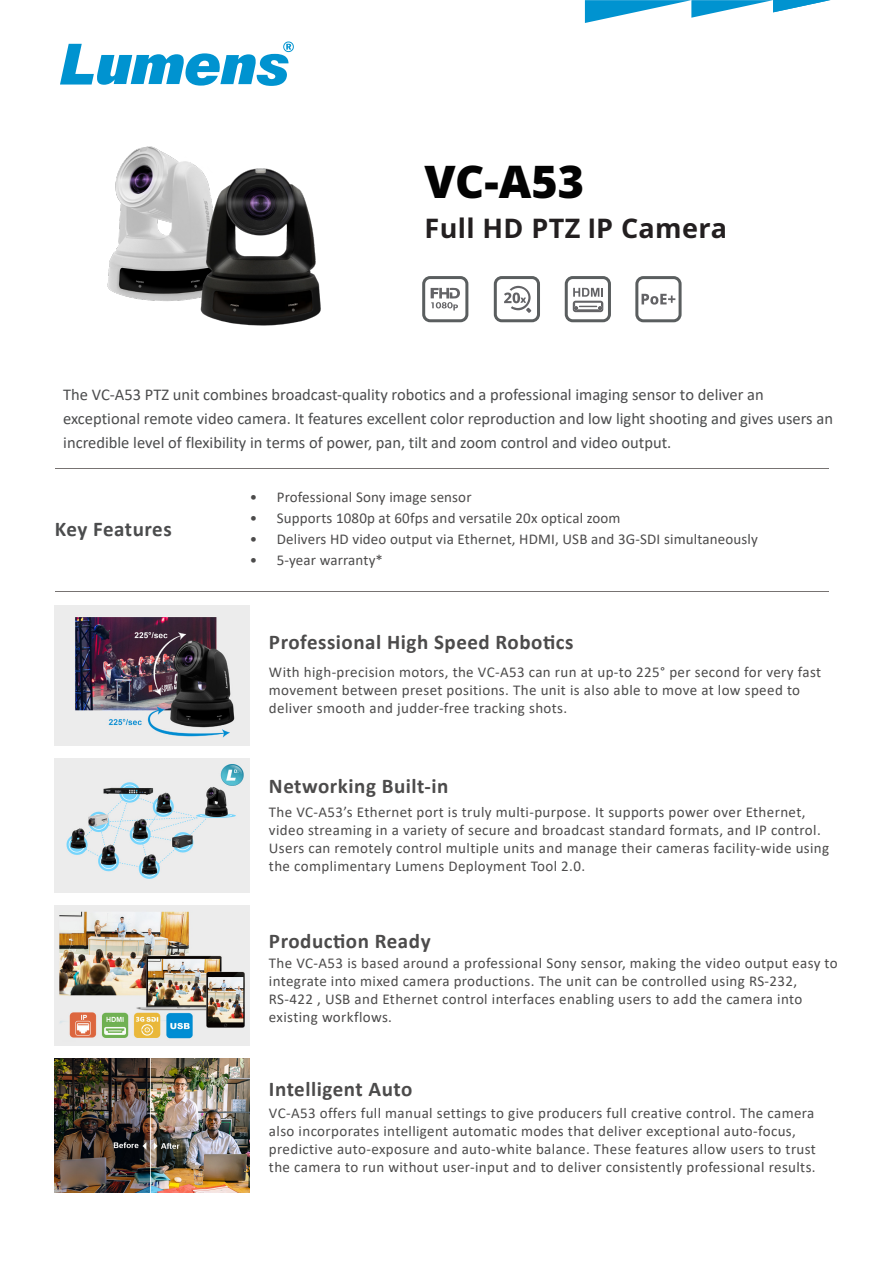
<style>
.page{position:relative;width:893px;height:1263px;background:#fff}
.page>*{position:absolute;margin:0;border:0;box-sizing:border-box;transform-origin:0 0}
.t1{font:900 45px "Noto Sans";color:#030303}
.t2{font:700 27px "Noto Sans";letter-spacing:.015em;color:#231f20}
.t3{font:700 21px "Calibri";letter-spacing:.025em;color:#4c4b4b}
.t4{font:700 21px "Calibri";letter-spacing:.015em;color:#4b4c4d}
.t5{font:16.5px/24px "Calibri";color:#4b4c4d}
.t6{font:15px/18px "Calibri";letter-spacing:.025em;color:#4c4b4b}
.s1{font-family:"Arial"}
</style>
<div class="page">
<hr style="left:55px;top:468px;width:774px;height:1px;background:#777372">
<hr style="left:55px;top:591px;width:774px;height:1px;background:#777372">
<svg style="left:585px;top:0;width:246px;height:23px"></svg>
<svg style="left:60px;top:41px;width:234px;height:45px"></svg>
<img style="left:54px;top:1059px;width:196px;height:133px">
<img style="left:54px;top:906px;width:196px;height:139px">
<img style="left:55px;top:758px;width:195px;height:135px">
<img style="left:54px;top:606px;width:196px;height:139px">
<img style="left:107px;top:146px;width:84px;height:155px">
<img style="left:179px;top:163px;width:142px;height:163px">
<div style="left:565px;top:276px;width:46px;height:46px;border:3px solid #5a5e5f;border-radius:6px"></div>
<div style="left:422px;top:276px;width:46px;height:46px;border:3px solid #5a5e5f;border-radius:6px"></div>
<div style="left:635px;top:276px;width:47px;height:46px;border:3px solid #5a5e5f;border-radius:6px"></div>
<div style="left:494px;top:276px;width:46px;height:46px;border:3px solid #5a5e5f;border-radius:6px"></div>
<svg style="left:573px;top:288px;width:30px;height:24px"></svg>
<svg style="left:504px;top:286px;width:27px;height:27px"></svg>
<svg style="left:642px;top:294px;width:33px;height:11px"></svg>
<svg style="left:431px;top:288px;width:29px;height:22px"></svg>
<p class="t1" style="left:424px;top:148px;width:161px">VC-A53</p>
<p class="t2" style="left:424px;top:209px;width:304px">Full HD PTZ <span class="s1">I</span>P Camera</p>
<p class="t5" style="left:63px;top:382px;width:771px">The VC-A53 PTZ unit combines broadcast-quality robotics and a professional imaging sensor to deliver an exceptional remote video camera. It features excellent color reproduction and low light shooting and gives users an incredible level of flexibility in terms of power, pan, tilt and zoom control and video output.</p>
<p class="t4" style="left:55px;top:515px;width:118px">Key Features</p>
<p class="t6" style="left:250px;top:488px;width:223px">• Professional Sony image sensor</p>
<p class="t6" style="left:250px;top:509px;width:372px">• Supports 1080p at 60fps and versatile 20x optical zoom</p>
<p class="t6" style="left:250px;top:530px;width:509px">• Delivers HD video output via Ethernet, HDMI, USB and 3G-SDI simultaneously</p>
<p class="t6" style="left:250px;top:551px;width:135px">• 5-year warranty*</p>
<p class="t3" style="left:269px;top:627px;width:306px">Professional High Speed Robotics</p>
<p class="t6" style="left:269px;top:662px;width:554px">With high-precision motors, the VC-A53 can run at up-to 225° per second for very fast movement between preset positions. The unit is also able to move at low speed to deliver smooth and judder-free tracking shots.</p>
<p class="t3" style="left:269px;top:771px;width:181px">Networking Built-in</p>
<p class="t6" style="left:269px;top:803px;width:562px">The VC-A53’s Ethernet port is truly multi-purpose. It supports power over Ethernet, video streaming in a variety of secure and broadcast standard formats, and IP control.<br>Users can remotely control multiple units and manage their cameras facility-wide using the complimentary Lumens Deployment Tool 2.0.</p>
<p class="t3" style="left:269px;top:926px;width:163px">Production Ready</p>
<p class="t6" style="left:269px;top:954px;width:570px">The VC-A53 is based around a professional Sony sensor, making the video output easy to integrate into mixed camera productions. The unit can be controlled using RS-232, RS-422 , USB and Ethernet control interfaces enabling users to add the camera into existing workflows.</p>
<p class="t3" style="left:269px;top:1075px;width:145px">Intelligent Auto</p>
<p class="t6" style="left:269px;top:1103px;width:548px">VC-A53 offers full manual settings to give producers full creative control. The camera also incorporates intelligent automatic modes that deliver exceptional auto-focus, predictive auto-exposure and auto-white balance. These features allow users to trust the camera to run without user-input and to deliver consistently professional results.</p>
</div>
